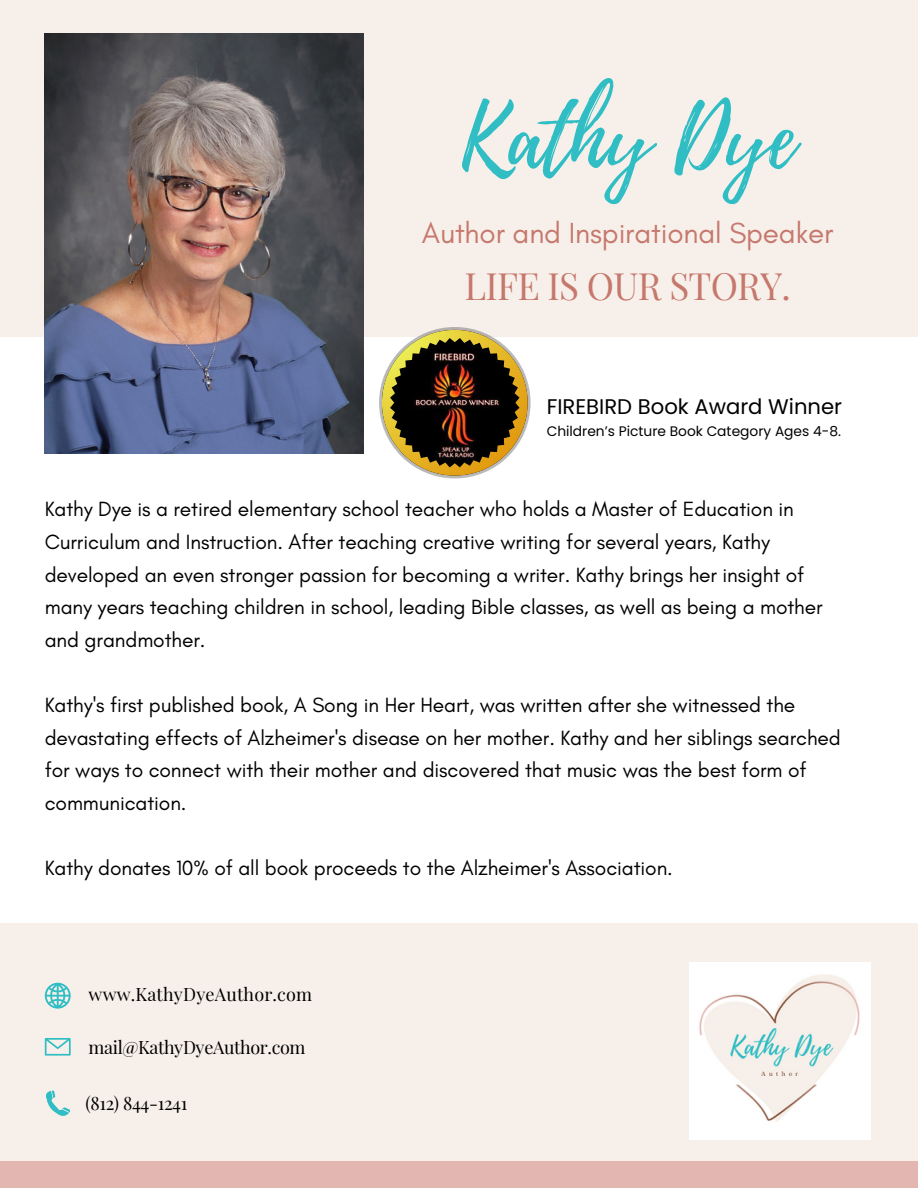
<style>
.page{position:relative;width:918px;height:1188px;background:#fff}
.page>*{position:absolute;margin:0;border:0;box-sizing:border-box;transform-origin:0 0}
.t1{font:84.6px "Playlist Script";color:#30bec4}
.t2{font:36.9px "Playfair Display";letter-spacing:-.02em;color:#c6786d}
.t3{font:29.7px "Glacial Indifference";letter-spacing:-.005em;color:#c6786d}
.t4{font:21.15px "Poppins";color:#000}
.t5{font:21px/32.7px "Glacial Indifference";letter-spacing:-.005em;color:#000}
.t6{font:18px "Playfair Display";letter-spacing:-.02em;color:#000}
.t7{font:18px "Playfair Display";letter-spacing:.01em;color:#000}
.t8{font:13.8px "Poppins";color:#000}
</style>
<div class="page">
<div style="left:0;top:1113px;width:918px;height:75px;background:#e4b6b1"></div>
<div style="left:0;top:924px;width:918px;height:237px;background:#f7f0ea"></div>
<div style="left:0;top:0;width:918px;height:336px;background:#f7f0ea"></div>
<svg style="left:45px;top:1038px;width:26px;height:18px"></svg>
<svg style="left:46px;top:1090px;width:24px;height:26px"></svg>
<svg style="left:45px;top:983px;width:26px;height:26px"></svg>
<img style="left:45px;top:33px;width:318px;height:420px">
<img style="left:690px;top:963px;width:181px;height:176px">
<img style="left:382px;top:330px;width:146px;height:146px">
<p class="t1" style="left:460px;top:78px;width:337px">Kathy Dye</p>
<p class="t3" style="left:422px;top:215px;width:413px">Author and Inspirational Speaker</p>
<p class="t2" style="left:464px;top:260px;width:328px">LIFE IS OUR STORY.</p>
<p class="t4" style="left:547px;top:391px;width:297px">FIREBIRD Book Award Winner</p>
<p class="t8" style="left:547px;top:421px;width:296px">Children’s Picture Book Category Ages 4-8.</p>
<p class="t5" style="left:45px;top:493px;width:779px">Kathy Dye is a retired elementary school teacher who holds a Master of Education in Curriculum and Instruction. After teaching creative writing for several years, Kathy developed an even stronger passion for becoming a writer. Kathy brings her insight of many years teaching children in school, leading Bible classes, as well as being a mother and grandmother.</p>
<p class="t5" style="left:45px;top:688px;width:798px">Kathy's first published book, A Song in Her Heart, was written after she witnessed the devastating effects of Alzheimer's disease on her mother. Kathy and her siblings searched for ways to connect with their mother and discovered that music was the best form of communication.</p>
<p class="t5" style="left:45px;top:851px;width:630px">Kathy donates 10% of all book proceeds to the Alzheimer's Association.</p>
<p class="t7" style="left:89px;top:982px;width:225px">www.KathyDyeAuthor.com</p>
<p class="t6" style="left:89px;top:1035px;width:218px">mail@KathyDyeAuthor.com</p>
<p class="t6" style="left:85px;top:1090px;width:103px">(812) 844-1241</p>
</div>
